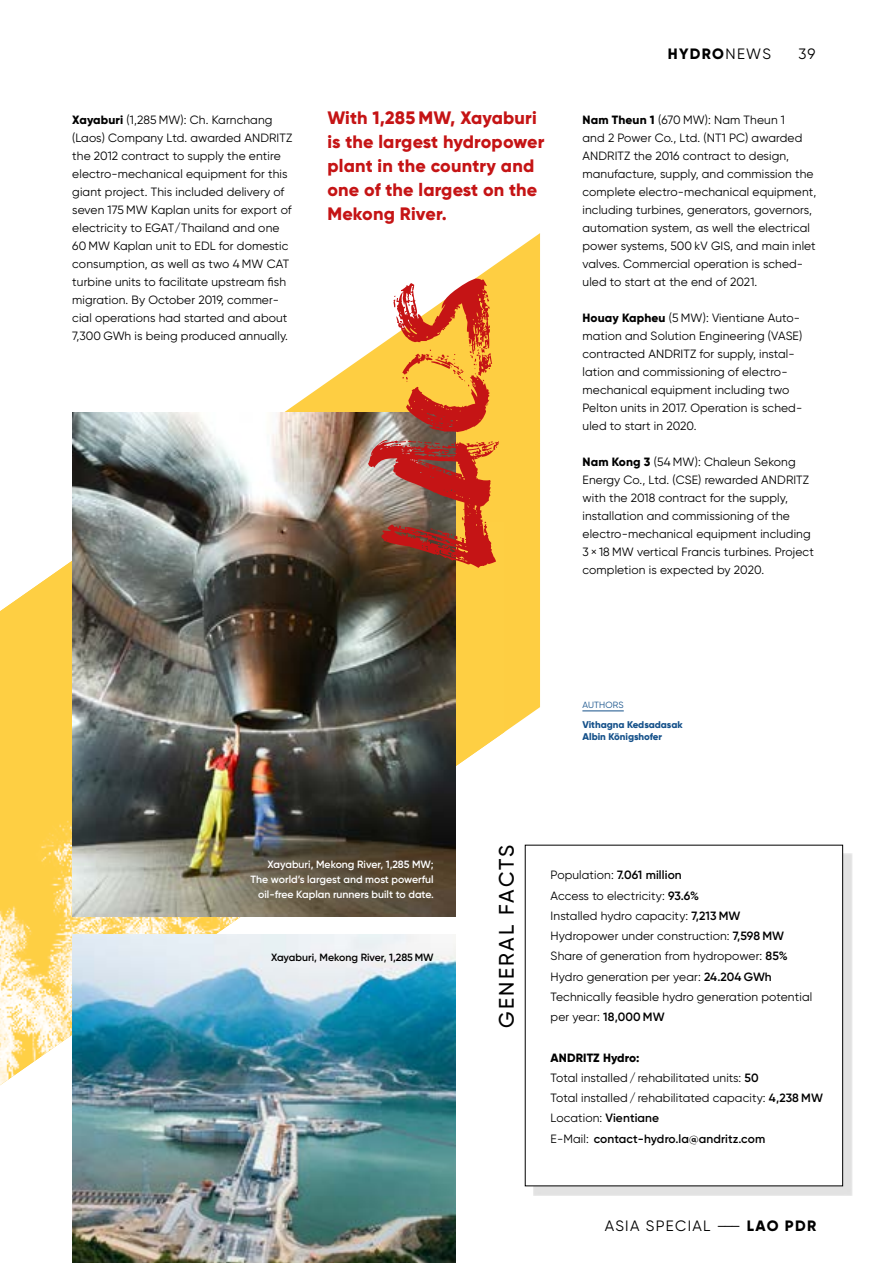
<style>
.page{position:relative;width:893px;height:1263px;background:#fff}
.page>*{position:absolute;margin:0;border:0;box-sizing:border-box;transform-origin:0 0}
.t1{font:145.05px "Dry Brush";color:#c51415}
.t2{font:500 21px "Gilroy";letter-spacing:.11em;color:#000}
.t3{font:800 18px/24px "Gilroy";letter-spacing:.01em;color:#c51415}
.t4{font:15px "Gilroy";letter-spacing:.09em;color:#000}
.t5{font:800 15px "Gilroy";letter-spacing:.09em;color:#000}
.t6{font:12px/18px "Gilroy";letter-spacing:.01em;color:#000}
.t7{font:600 10.5px/15px "Gilroy";color:#fff;text-align:right}
.t8{font:600 10.5px "Gilroy";color:#000}
.t9{font:800 9.75px/12px "Gilroy";color:#15518a}
.t10{font:9px "Gilroy";letter-spacing:.02em;color:#15518a}
.s1{font-weight:800}
.s2{font-weight:400}
.s3{font-weight:600}
</style>
<div class="page">
<svg style="left:285px;top:233px;width:255px;height:852px;fill:#fece42"></svg>
<img style="left:0;top:522px;width:504px;height:563px">
<img style="left:72px;top:412px;width:383px;height:504px">
<img style="left:72px;top:934px;width:383px;height:329px">
<div style="left:534px;top:853px;width:319px;height:342px;background:#000;opacity:.12"></div>
<div style="left:525px;top:845px;width:318px;height:341px;background:#fff"></div>
<hr style="left:582px;top:711px;width:42px;height:1px;background:#15518a">
<p class="t6" style="left:72px;top:111px;width:221px"><span class="s1">Xayaburi</span> (1,285 MW): Ch. Karnchang (Laos) Company Ltd. awarded ANDRITZ the 2012 contract to supply the entire electro-mechanical equipment for this giant project. This included delivery of seven 175 MW Kaplan units for export of electricity to EGAT/Thailand and one 60 MW Kaplan unit to EDL for domestic consumption, as well as two 4 MW CAT turbine units to facilitate upstream fish migration. By October 2019, commer&shy;cial operations had started and about 7,300 GWh is being produced annually.</p>
<h3 class="t3" style="left:327px;top:105px;width:218px">With 1,285 MW, Xayaburi is the largest hydropower plant in the country and one of the largest on the<br>Mekong River.</h3>
<h1 class="t1" style="left:354px;top:569px;width:327px;rotate:-90deg">LAOS</h1>
<p class="t5" style="left:668px;top:44px;width:105px">HYDRO<span class="s2">NEWS</span></p>
<p class="t4" style="left:798px;top:44px;width:18px">39</p>
<p class="t6" style="left:583px;top:111px;width:235px"><span class="s1">Nam Theun 1</span> (670 MW): Nam Theun 1<br>and 2 Power Co., Ltd. (NT1 PC) awarded ANDRITZ the 2016 contract to design, manufacture, supply, and commission the complete electro-mechanical equipment, including turbines, generators, governors, automation system, as well the electrical power systems, 500 kV GIS, and main inlet valves. Commercial operation is sched&shy;uled to start at the end of 2021.</p>
<p class="t6" style="left:583px;top:309px;width:221px"><span class="s1">Houay Kapheu</span> (5 MW): Vientiane Auto&shy;mation and Solution Engineering (VASE) contracted ANDRITZ for supply, instal&shy;lation and commissioning of electro&shy;mechanical equipment including two Pelton units in 2017. Operation is sched&shy;uled to start in 2020.</p>
<p class="t6" style="left:583px;top:453px;width:233px"><span class="s1">Nam Kong 3</span> (54 MW): Chaleun Sekong Energy Co., Ltd. (CSE) rewarded ANDRITZ with the 2018 contract for the supply, installation and commissioning of the electro-mechanical equipment including 3 × 18 MW vertical Francis turbines. Project completion is expected by 2020.</p>
<p class="t10" style="left:582px;top:699px;width:43px">AUTHORS</p>
<p class="t9" style="left:582px;top:718px;width:102px">Vithagna Kedsadasak<br>Albin Königshofer</p>
<p class="t7" style="left:251px;top:857px;width:185px">Xayaburi, Mekong River, 1,285 MW;<br>The world’s largest and most powerful oil-free Kaplan runners built to date.</p>
<p class="t8" style="left:271px;top:951px;width:164px">Xayaburi, Mekong River, 1,285 MW</p>
<h2 class="t2" style="left:494px;top:1028px;width:185px;rotate:-90deg">GENERAL FACTS</h2>
<p class="t6" style="left:551px;top:865px;width:263px;line-height:20.2px">Population: <span class="s3">7.061 million<br></span>Access to electricity: <span class="s3">93.6%<br></span>Installed hydro capacity: <span class="s3">7,213 MW<br></span>Hydropower under construction: <span class="s3">7,598 MW </span>Share of generation from hydropower: <span class="s3">85% </span>Hydro generation per year: <span class="s3">24.204 GWh </span>Technically feasible hydro generation potential per year: <span class="s3">18,000 MW</span></p>
<p class="t6" style="left:551px;top:1047px;width:274px;line-height:20.2px"><span class="s1">ANDRITZ Hydro:<br></span>Total installed/ rehabilitated units: <span class="s3">50<br></span>Total installed/ rehabilitated capacity: <span class="s3">4,238 MW </span>Location: <span class="s3">Vientiane<br></span>E-Mail: <span class="s3">contact-hydro.la@andritz.com</span></p>
<p class="t4" style="left:605px;top:1217px;width:213px">ASIA SPECIAL ––– <span class="s1">LAO PDR</span></p>
</div>
